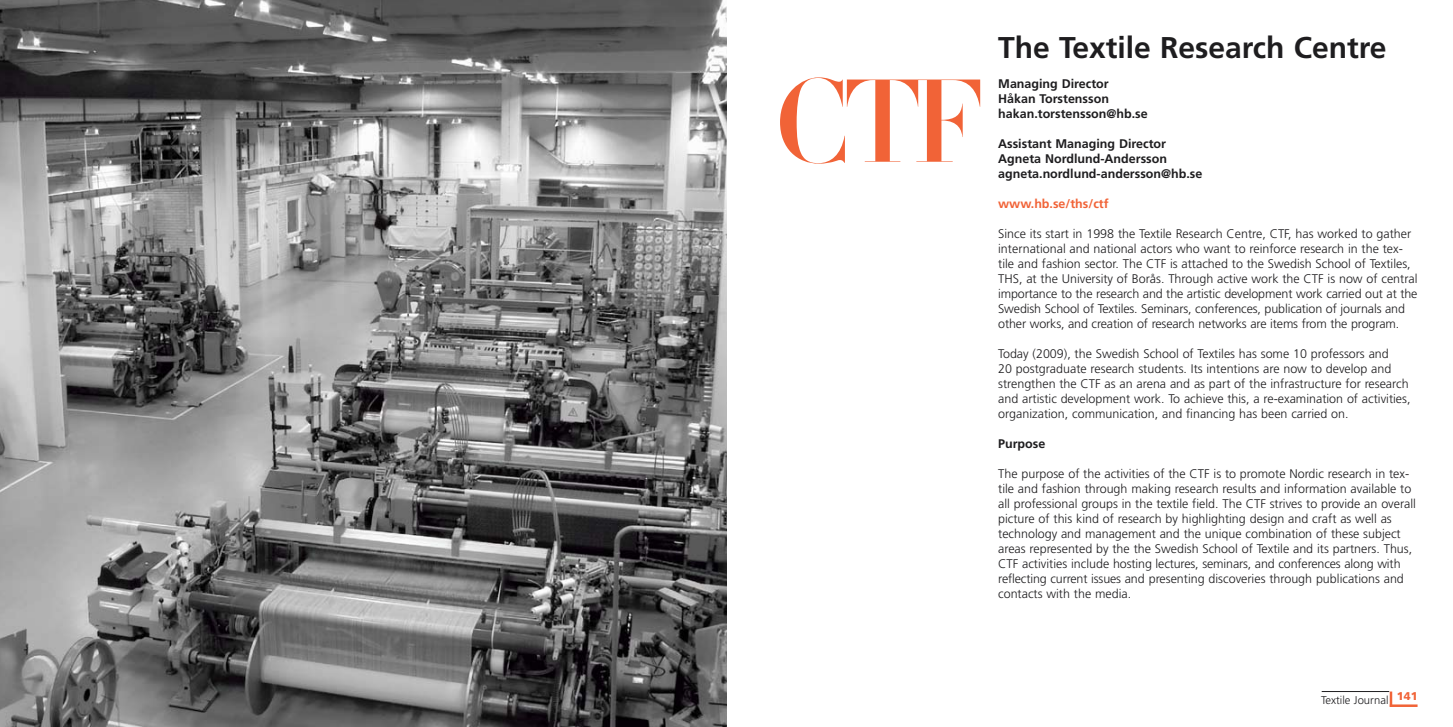
<style>
.page{position:relative;width:1453px;height:727px;background:#fff}
.page>*{position:absolute;margin:0;border:0;box-sizing:border-box;transform-origin:0 0}
.t1{font:700 30px "Frutiger";color:#1e1d1f}
.t2{font:300 12.5px/15px "Frutiger";color:#1e1d1f}
.t3{font:700 12.5px/15px "Frutiger";color:#1e1d1f}
.t4{font:700 12.5px "Frutiger";color:#f16337}
.t5{font:300 11.25px "Frutiger";color:#1e1d1f}
.t6{font:900 11.25px "Frutiger";color:#f16438}
</style>
<div class="page">
<hr style="left:1390px;top:704px;width:27px;height:2px;background:#f16438">
<hr style="left:1389px;top:691px;width:3px;height:15px;background:#f16438">
<hr style="left:1321px;top:691px;width:68px;height:1px;background:#1e1d1f">
<svg style="left:780px;top:77px;width:200px;height:87px"></svg>
<img style="left:0;top:0;width:726px;height:726px">
<h1 class="t1" style="left:998px;top:30px;width:390px">The Textile Research Centre</h1>
<p class="t3" style="left:998px;top:76px;width:151px">Managing Director<br>Håkan Torstensson hakan.torstensson@hb.se</p>
<p class="t3" style="left:998px;top:136px;width:206px">Assistant Managing Director<br>Agneta Nordlund-Andersson agneta.nordlund-andersson@hb.se</p>
<p class="t4" style="left:998px;top:196px;width:112px">www.hb.se/ths/ctf</p>
<p class="t2" style="left:998px;top:226px;width:421px">Since its start in 1998 the Textile Research Centre, CTF, has worked to gather international and national actors who want to reinforce research in the tex&shy;tile and fashion sector. The CTF is attached to the Swedish School of Textiles, THS, at the University of Borås. Through active work the CTF is now of central importance to the research and the artistic development work carried out at the Swedish School of Textiles. Seminars, conferences, publication of journals and other works, and creation of research networks are items from the program.</p>
<p class="t2" style="left:998px;top:346px;width:414px">Today (2009), the Swedish School of Textiles has some 10 professors and<br>20 postgraduate research students. Its intentions are now to develop and strengthen the CTF as an arena and as part of the infrastructure for research and artistic development work. To achieve this, a re-examination of activities, organization, communication, and financing has been carried on.</p>
<p class="t3" style="left:998px;top:436px;width:49px">Purpose</p>
<p class="t2" style="left:998px;top:466px;width:419px">The purpose of the activities of the CTF is to promote Nordic research in tex&shy;tile and fashion through making research results and information available to all professional groups in the textile field. The CTF strives to provide an overall picture of this kind of research by highlighting design and craft as well as technology and management and the unique combination of these subject areas represented by the the Swedish School of Textile and its partners. Thus, CTF activities include hosting lectures, seminars, and conferences along with reflecting current issues and presenting discoveries through publications and contacts with the media.</p>
<p class="t5" style="left:1321px;top:693px;width:69px">Textile Journal</p>
<p class="t6" style="left:1397px;top:689px;width:22px">141</p>
</div>
